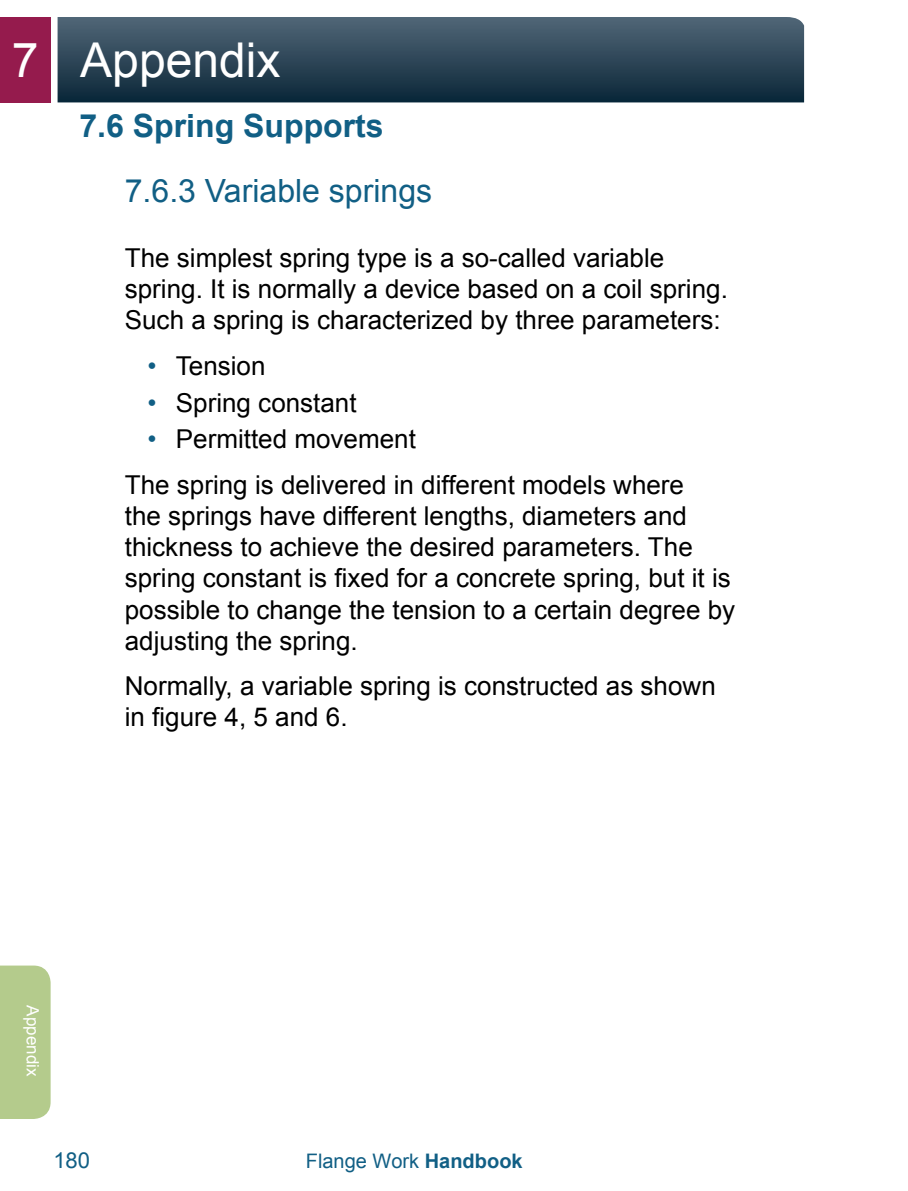
<style>
.page{position:relative;width:908px;height:1191px;background:#fff}
.page>*{position:absolute;margin:0;border:0;box-sizing:border-box;transform-origin:0 0}
.t1{font:48px "Arial";color:#fff}
.t2{font:32px "Arial";color:#115f85}
.t3{font:700 32px "Arial";color:#115f85}
.t4{font:26px/31.2px "Arial";color:#000}
.t5{font:22px "Arial";color:#115f85}
.t6{font:20px "Arial";color:#115f85}
.t7{font:17px "Arial";color:#fff}
.s1{color:#115f85}
.s2{font-weight:700}
</style>
<div class="page">
<div style="left:0;top:17px;width:51px;height:85px;background:#951b4d"></div>
<svg style="left:58px;top:17px;width:745px;height:85px;background:#2d4657"></svg>
<div style="left:0;top:965px;width:51px;height:154px;background:#b4cb8c"></div>
<h1 class="t1" style="left:12px;top:29px;width:270px">7 Appendix</h1>
<p class="t3" style="left:79px;top:104px;width:306px">7.6 Spring Supports</p>
<p class="t2" style="left:125px;top:170px;width:309px">7.6.3 Variable springs</p>
<p class="t4" style="left:125px;top:242px;width:604px">The simplest spring type is a so-called variable spring. It is normally a device based on a coil spring.<br>Such a spring is characterized by three parameters:</p>
<p class="t4" style="left:147px;top:350px;width:119px"><span class="s1">•</span> Tension</p>
<p class="t4" style="left:147px;top:387px;width:210px"><span class="s1">•</span> Spring constant</p>
<p class="t4" style="left:125px;top:417px;width:560px;line-height:45.4px;text-indent:23px"><span class="s1">•</span> Permitted movement<br>The spring is delivered in different models where</p>
<p class="t4" style="left:125px;top:501px;width:611px">the springs have different lengths, diameters and thickness to achieve the desired parameters. The spring constant is fixed for a concrete spring, but it is possible to change the tension to a certain degree by adjusting the spring.</p>
<p class="t4" style="left:125px;top:671px;width:592px">Normally, a variable spring is constructed as shown in figure 4, 5 and 6.</p>
<p class="t7" style="left:44px;top:1005px;width:72px;rotate:90deg">Appendix</p>
<p class="t5" style="left:53px;top:1145px;width:38px">180</p>
<p class="t6" style="left:306px;top:1147px;width:218px">Flange Work <span class="s2">Handbook</span></p>
</div>
